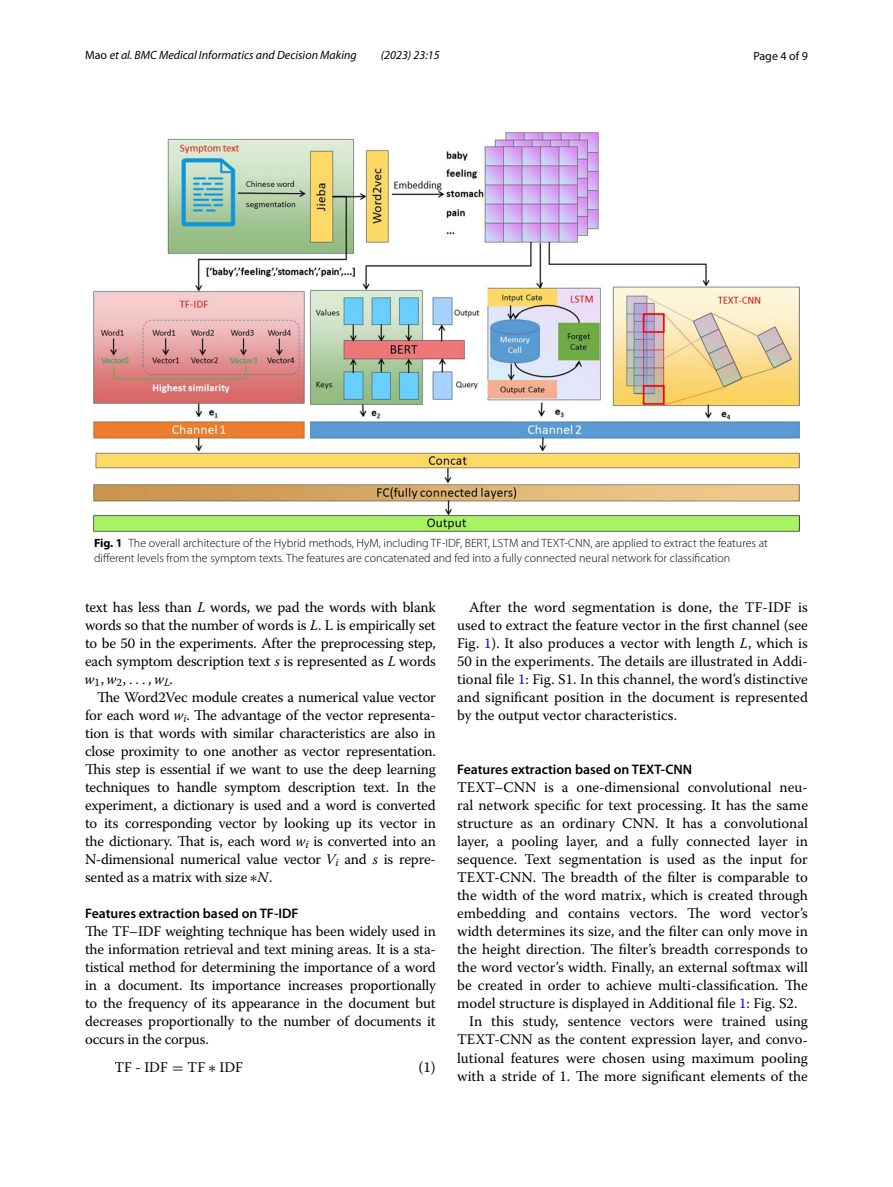
<style>
.page{position:relative;width:893px;height:1187px;background:#fff}
.page>*{position:absolute;margin:0;border:0;box-sizing:border-box;transform-origin:0 0}
.t1{font:15px "Warnock Pro";color:#000}
.t2{font:14.7px/18px "Warnock Pro";color:#000;text-align:justify}
.t3{font:14.7px "Warnock Pro It 14";color:#000}
.t4{font:14.7px "Warnock Pro Regular 2";color:#000}
.t5{font:600 13.8px "Myriad Pro";color:#000}
.t6{font:300 12px/15px "Myriad Pro";color:#000}
.t7{font:italic 12px "Myriad Pro";color:#000}
.t8{font:12px "Myriad Pro";color:#000}
.s1{font-style:normal}
.s2{font-weight:700}
.s3{font-family:"Warnock Pro It 10"}
.s4{font-family:"Warnock Pro It 11"}
.s5{font-family:"Warnock Pro It 12"}
.s6{font-family:"Warnock Pro It 13"}
.s7{font-family:"Warnock Pro Regular 3"}
.s8{font-family:"MTMI"}
.s9{font-family:"Warnock Pro"}
.s10{font-family:"Warnock Pro It 4"}
.s11{font-family:"Warnock Pro It 5"}
.s12{font-family:"Warnock Pro It 6"}
.s13{font-family:"Warnock Pro It 7"}
.s14{font-family:"MTSYN"}
.s15{font-family:"Warnock Pro It 8"}
.s16{font-family:"MTSYN2"}
.s17{color:#00f}
.s18{font-family:"Warnock Pro It 9"}
</style>
<div class="page">
<img style="left:94px;top:133px;width:705px;height:398px">
<p class="t7" style="left:85px;top:48px;width:273px"><span class="s1">Mao</span> et al. BMC Medical Informatics and Decision Making</p>
<p class="t7" style="left:381px;top:48px;width:60px">(2023) 23:15</p>
<p class="t8" style="left:753px;top:48px;width:56px">Page 4 of 9</p>
<p class="t6" style="left:94px;top:535px;width:675px"><span class="s2">Fig. 1</span> The overall architecture of the Hybrid methods, HyM, including TF-IDF, BERT, LSTM and TEXT-CNN, are applied to extract the features at different levels from the symptom texts. The features are concatenated and fed into a fully connected neural network for classification</p>
<p class="t2" style="left:85px;top:597px;width:352px">text has less than <span class="s3">L</span> words, we pad the words with blank words so that the number of words is <span class="s4">L</span>. L is empirically set to be 50 in the experiments. After the preprocessing step, each symptom description text <span class="s5">s</span> is represented as <span class="s6">L</span> words</p>
<p class="t3" style="left:84px;top:669px;width:90px">w<sub>1</sub><span class="s7">,</span>w<sub>2</sub><span class="s7">,</span><span class="s8">...</span><span class="s7">,</span>w<sub>L</sub><span class="s9">.</span></p>
<p class="t2" style="left:85px;top:687px;width:352px;text-indent:12px">The Word2Vec module creates a numerical value vector for each word <span class="s10">w</span><sub>i</sub>. The advantage of the vector representa&shy;tion is that words with similar characteristics are also in close proximity to one another as vector representation.<br>This step is essential if we want to use the deep learning techniques to handle symptom description text. In the experiment, a dictionary is used and a word is converted to its corresponding vector by looking up its vector in the dictionary. That is, each word <span class="s11">w</span><sub>i</sub> is converted into an N-dimensional numerical value vector <span class="s12">V</span><sub>i</sub> and <span class="s13">s</span> is repre&shy;sented as a matrix with size <span class="s14">∗</span><span class="s15">N</span>.</p>
<p class="t5" style="left:85px;top:904px;width:215px">Features extraction based on TF‑IDF</p>
<p class="t2" style="left:85px;top:921px;width:352px">The TF–IDF weighting technique has been widely used in the information retrieval and text mining areas. It is a sta&shy;tistical method for determining the importance of a word in a document. Its importance increases proportionally to the frequency of its appearance in the document but decreases proportionally to the number of documents it occurs in the corpus.</p>
<p class="t4" style="left:114px;top:1061px;width:130px">TF - IDF <span class="s16">=</span> TF <span class="s16">∗</span> IDF</p>
<p class="t1" style="left:419px;top:1058px;width:19px">(1)</p>
<p class="t2" style="left:457px;top:597px;width:352px;text-indent:12px">After the word segmentation is done, the TF-IDF is used to extract the feature vector in the first channel (see Fig. <span class="s17">1</span>). It also produces a vector with length <span class="s18">L</span>, which is 50 in the experiments. The details are illustrated in Addi&shy;tional file <span class="s17">1</span>: Fig. S1. In this channel, the word’s distinctive and significant position in the document is represented by the output vector characteristics.</p>
<p class="t5" style="left:457px;top:761px;width:237px">Features extraction based on TEXT‑CNN</p>
<p class="t2" style="left:457px;top:778px;width:352px">TEXT–CNN is a one-dimensional convolutional neu-</p>
<p class="t2" style="left:457px;top:796px;width:352px">ral network specific for text processing. It has the same</p>
<p class="t2" style="left:457px;top:814px;width:352px">structure as an ordinary CNN. It has a convolutional</p>
<p class="t2" style="left:457px;top:832px;width:352px">layer, a pooling layer, and a fully connected layer in</p>
<p class="t2" style="left:457px;top:850px;width:352px">sequence. Text segmentation is used as the input for</p>
<p class="t2" style="left:457px;top:868px;width:352px">TEXT-CNN. The breadth of the filter is comparable to</p>
<p class="t2" style="left:457px;top:886px;width:352px">the width of the word matrix, which is created through</p>
<p class="t2" style="left:457px;top:904px;width:352px">embedding and contains vectors. The word vector’s</p>
<p class="t2" style="left:457px;top:922px;width:352px">width determines its size, and the filter can only move in</p>
<p class="t2" style="left:457px;top:940px;width:352px">the height direction. The filter’s breadth corresponds to</p>
<p class="t2" style="left:457px;top:958px;width:352px">the word vector’s width. Finally, an external softmax will</p>
<p class="t2" style="left:457px;top:976px;width:352px">be created in order to achieve multi-classification. The</p>
<p class="t2" style="left:457px;top:994px;width:342px">model structure is displayed in Additional file <span class="s17">1</span>: Fig. S2.</p>
<p class="t2" style="left:469px;top:1012px;width:340px">In this study, sentence vectors were trained using</p>
<p class="t2" style="left:457px;top:1030px;width:352px">TEXT-CNN as the content expression layer, and convo-</p>
<p class="t2" style="left:457px;top:1048px;width:352px">lutional features were chosen using maximum pooling</p>
<p class="t2" style="left:457px;top:1066px;width:352px">with a stride of 1. The more significant elements of the</p>
</div>
